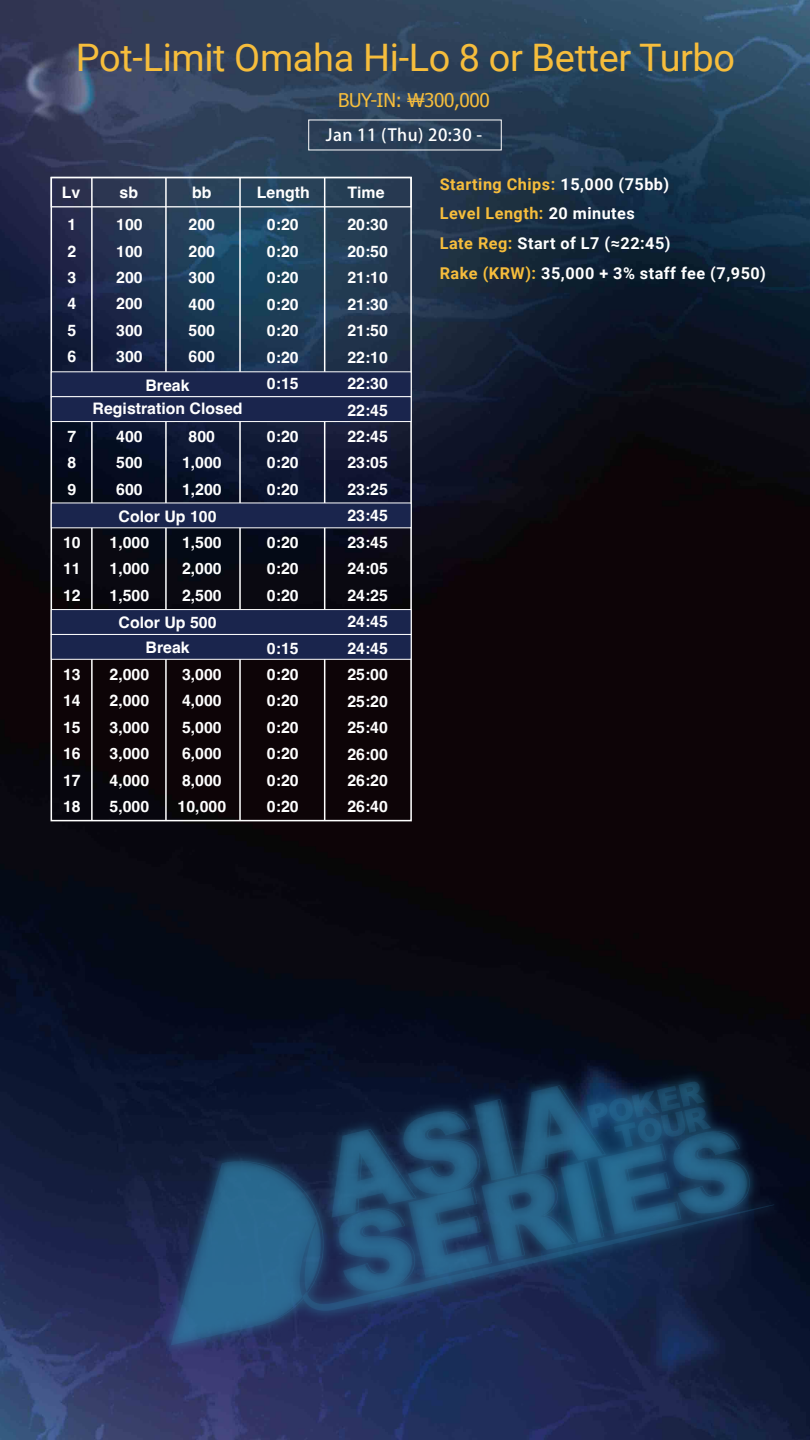
<style>
.page{position:relative;width:810px;height:1440px;background:#fff}
.page>*{position:absolute;margin:0;border:0;box-sizing:border-box;transform-origin:0 0}
.t1{font:37.95px "Roboto";letter-spacing:-.01em;color:#f6bd3c}
.t2{font:18.9px "Tahoma";letter-spacing:-.02em;color:#f6bd3c}
.t3{font:500 16.58px "Koz Go Pr 6 N";letter-spacing:.03em;color:#fff}
.t4{font:700 16.27px/29.8px "Roboto";letter-spacing:.03em;color:#fff}
.t5{font:700 15.9px/26.5px "Helvetica";color:#fff;text-align:justify}
.s1{color:#f6bd3c}
</style>
<div class="page">
<img style="left:0;top:0;width:810px;height:1440px">
<div style="left:51px;top:177px;width:361px;height:30px;border:1px solid #fff"></div>
<hr style="left:91px;top:178px;width:2px;height:643px;background:#fff">
<hr style="left:165px;top:178px;width:2px;height:643px;background:#fff">
<hr style="left:239px;top:178px;width:2px;height:643px;background:#fff">
<hr style="left:324px;top:178px;width:1px;height:643px;background:#fff">
<div style="left:51px;top:634px;width:360px;height:26px;background:#1a254d;border:1px solid #fff"></div>
<div style="left:51px;top:371px;width:360px;height:26px;background:#1a254d"></div>
<div style="left:51px;top:396px;width:360px;height:26px;background:#1a254d;border:1px solid #fff"></div>
<div style="left:51px;top:503px;width:360px;height:25px;background:#1a254d"></div>
<div style="left:51px;top:609px;width:360px;height:26px;background:#1a254d;border:1px solid #fff"></div>
<img style="left:143px;top:1054px;width:659px;height:318px">
<svg style="left:171px;top:1153px;width:603px;height:192px"></svg>
<svg style="left:332px;top:1082px;width:418px;height:209px"></svg>
<h1 class="t1" style="left:76px;top:31px;width:661px">Pot-Limit Omaha Hi-Lo 8 or Better Turbo</h1>
<p class="t2" style="left:338px;top:87px;width:153px">BUY-IN: ₩300,000</p>
<p class="t3" style="left:326px;top:125px;width:158px">Jan 11 (Thu) 20:30 -</p>
<p class="t5" style="left:62px;top:181px;width:20px">Lv</p>
<p class="t5" style="left:120px;top:181px;width:20px">sb</p>
<p class="t5" style="left:192px;top:181px;width:21px">bb</p>
<p class="t5" style="left:257px;top:181px;width:54px">Length</p>
<p class="t5" style="left:347px;top:177px;width:42px;line-height:32.7px">Time<br>20:30</p>
<p class="t5" style="left:347px;top:240px;width:42px">20:50<br>21:10<br>21:30<br>21:50<br>22:10<br>22:30<br>22:45<br>22:45<br>23:05<br>23:25<br>23:45<br>23:45<br>24:05<br>24:25<br>24:45<br>24:45<br>25:00<br>25:20<br>25:40<br>26:00<br>26:20<br>26:40</p>
<p class="t5" style="left:116px;top:213px;width:28px">100<br>100<br>200<br>200<br>300<br>300</p>
<p class="t5" style="left:189px;top:213px;width:28px">200<br>200<br>300<br>400<br>500<br>600</p>
<p class="t5" style="left:68px;top:213px;width:10px">1<br>2<br>3<br>4<br>5<br>6</p>
<p class="t5" style="left:267px;top:213px;width:33px">0:20<br>0:20<br>0:20<br>0:20<br>0:20<br>0:20<br>0:15</p>
<p class="t5" style="left:93px;top:375px;width:151px;line-height:23.5px;text-align:center">Break<br>Registration Closed</p>
<p class="t5" style="left:116px;top:425px;width:28px">400<br>500<br>600</p>
<p class="t5" style="left:182px;top:425px;width:41px;text-align:center">800<br>1,000<br>1,200</p>
<p class="t5" style="left:182px;top:531px;width:41px">1,500<br>2,000<br>2,500</p>
<p class="t5" style="left:267px;top:425px;width:33px">0:20<br>0:20<br>0:20</p>
<p class="t5" style="left:68px;top:425px;width:10px">7<br>8<br>9</p>
<p class="t5" style="left:119px;top:505px;width:99px">Color Up 100</p>
<p class="t5" style="left:63px;top:531px;width:19px">10<br>11<br>12</p>
<p class="t5" style="left:110px;top:531px;width:41px">1,000<br>1,000<br>1,500</p>
<p class="t5" style="left:267px;top:531px;width:33px">0:20<br>0:20<br>0:20</p>
<p class="t5" style="left:119px;top:611px;width:99px">Color Up 500</p>
<p class="t5" style="left:146px;top:636px;width:46px">Break</p>
<p class="t5" style="left:267px;top:636px;width:33px">0:15<br>0:20<br>0:20<br>0:20<br>0:20<br>0:20<br>0:20</p>
<p class="t5" style="left:110px;top:663px;width:41px">2,000<br>2,000<br>3,000<br>3,000<br>4,000<br>5,000</p>
<p class="t5" style="left:63px;top:663px;width:19px">13<br>14<br>15<br>16<br>17<br>18</p>
<p class="t5" style="left:178px;top:663px;width:50px;text-align:left">3,000<br>4,000<br>5,000<br>6,000<br>8,000<br>10,000</p>
<p class="t4" style="left:440px;top:168px;width:328px"><span class="s1">Starting Chips:</span> 15,000 (75bb)<br><span class="s1">Level Length:</span> 20 minutes<br><span class="s1">Late Reg:</span> Start of L7 (≈22:45)<br><span class="s1">Rake (KRW):</span> 35,000 + 3% staff fee (7,950)</p>
</div>
